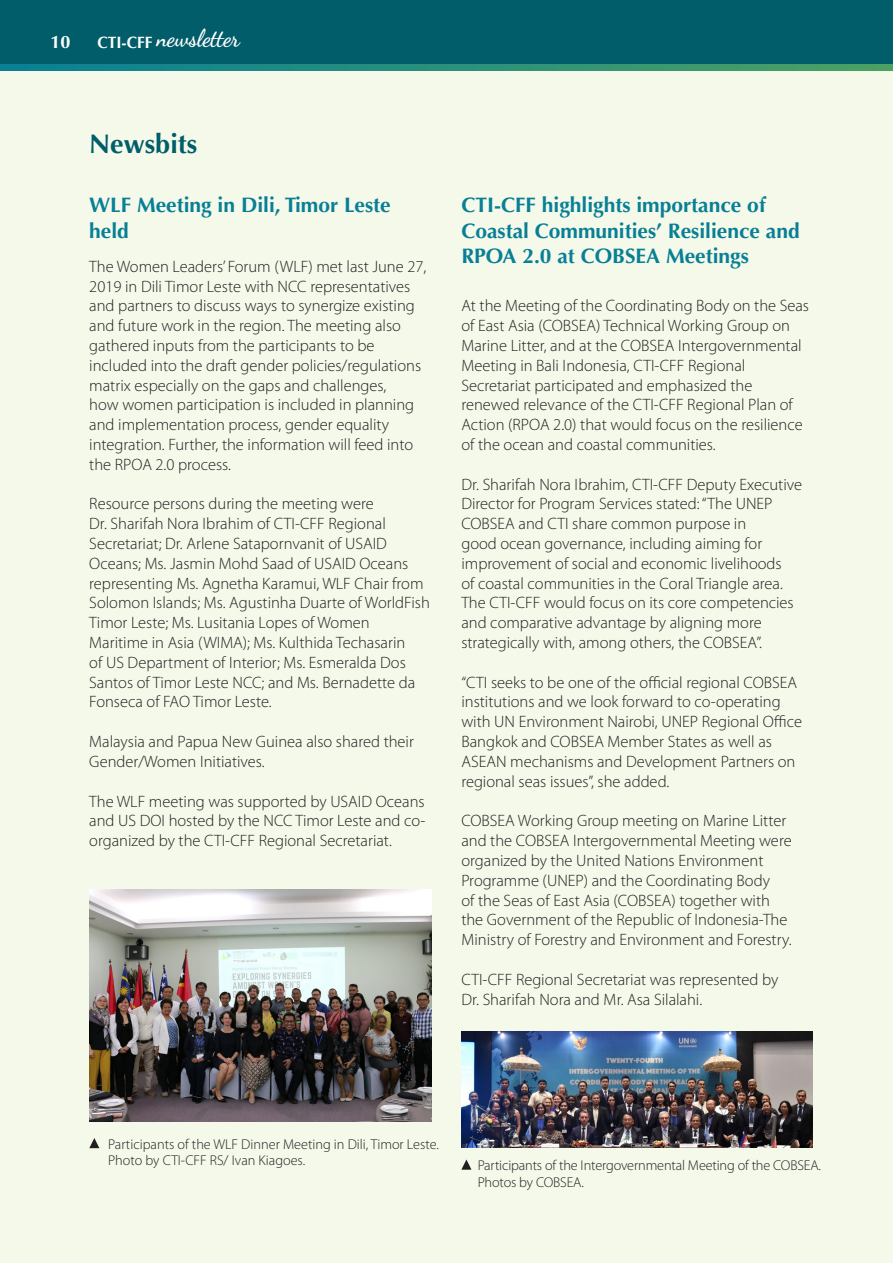
<style>
.page{position:relative;width:893px;height:1263px;background:#fff}
.page>*{position:absolute;margin:0;border:0;box-sizing:border-box;transform-origin:0 0}
.CTINews_-_Heading_1{font:700 27px "Optima";color:#005d69}
.t1{font:700 24px "Dancing Script";color:#fff;scale:.94 1}
.CTINews_-_Heading_2{font:700 21px/25.2px "Optima";color:#087f95}
.t2{font:700 18px "Optima";color:#fff}
.CTINews_-_Heading_2-2{font:300 16.5px/19.8px "Myriad Pro";color:#231f20}
.CTINews_-_Body_text{font:300 16.5px/19.8px "Myriad Pro";color:#231f20}
.CTINews_-_Body_text-2{font:300 14.25px/16.5px "Myriad Pro";letter-spacing:-.005em;color:#231f20}
</style>
<div class="page">
<div style="left:0;top:48px;width:893px;height:24px;background:linear-gradient(to right,#097f94,#4ba163)"></div>
<div style="left:0;top:0;width:893px;height:63px;background:#005d69"></div>
<div style="left:0;top:72px;width:893px;height:1191px;background:#f4f9ea"></div>
<img style="left:89px;top:890px;width:343px;height:231px">
<svg style="left:89px;top:1138px;width:10px;height:10px"></svg>
<svg style="left:461px;top:1159px;width:10px;height:11px"></svg>
<img style="left:461px;top:1032px;width:351px;height:115px">
<p class="t2" style="left:51px;top:32px;width:22px">10</p>
<h2 class="t1" style="left:98px;top:20px;width:153px"><sub>CTI-CFF</sub> newsletter</h2>
<p class="CTINews_-_Heading_1" style="left:89px;top:128px;width:110px">Newsbits</p>
<p class="CTINews_-_Heading_2" style="left:89px;top:193px;width:303px">WLF Meeting in Dili, Timor Leste held</p>
<p class="CTINews_-_Heading_2-2" style="left:89px;top:256px;width:339px">The Women Leaders’ Forum (WLF) met last June 27, 2019 in Dili Timor Leste with NCC representatives and partners to discuss ways to synergize existing and future work in the region. The meeting also gathered inputs from the participants to be included into the draft gender policies/regulations matrix especially on the gaps and challenges,<br>how women participation is included in planning and implementation process, gender equality integration. Further, the information will feed into the RPOA 2.0 process.</p>
<p class="CTINews_-_Body_text" style="left:89px;top:494px;width:342px">Resource persons during the meeting were<br>Dr. Sharifah Nora Ibrahim of CTI-CFF Regional Secretariat; Dr. Arlene Satapornvanit of USAID Oceans; Ms. Jasmin Mohd Saad of USAID Oceans representing Ms. Agnetha Karamui, WLF Chair from Solomon Islands; Ms. Agustinha Duarte of WorldFish Timor Leste; Ms. Lusitania Lopes of Women Maritime in Asia (WIMA); Ms. Kulthida Techasarin<br>of US Department of Interior; Ms. Esmeralda Dos Santos of Timor Leste NCC; and Ms. Bernadette da Fonseca of FAO Timor Leste.</p>
<p class="CTINews_-_Body_text" style="left:89px;top:731px;width:326px">Malaysia and Papua New Guinea also shared their<br>Gender/Women Initiatives.</p>
<p class="CTINews_-_Body_text" style="left:89px;top:791px;width:338px;text-align:justify">The WLF meeting was supported by USAID Oceans and US DOI hosted by the NCC Timor Leste and co&shy;organized by the CTI-CFF Regional Secretariat.</p>
<p class="CTINews_-_Heading_2" style="left:461px;top:193px;width:340px">CTI-CFF highlights importance of<br>Coastal Communities’ Resilience and<br>RPOA 2.0 at COBSEA Meetings</p>
<p class="CTINews_-_Heading_2-2" style="left:461px;top:296px;width:349px">At the Meeting of the Coordinating Body on the Seas of East Asia (COBSEA) Technical Working Group on Marine Litter, and at the COBSEA Intergovernmental Meeting in Bali Indonesia, CTI-CFF Regional Secretariat participated and emphasized the renewed relevance of the CTI-CFF Regional Plan of Action (RPOA 2.0) that would focus on the resilience of the ocean and coastal communities.</p>
<p class="CTINews_-_Heading_2-2" style="left:461px;top:474px;width:342px">Dr. Sharifah Nora Ibrahim, CTI-CFF Deputy Executive Director for Program Services stated: “The UNEP COBSEA and CTI share common purpose in<br>good ocean governance, including aiming for improvement of social and economic livelihoods<br>of coastal communities in the Coral Triangle area.<br>The CTI-CFF would focus on its core competencies and comparative advantage by aligning more strategically with, among others, the COBSEA”.</p>
<p class="CTINews_-_Heading_2-2" style="left:461px;top:672px;width:342px">“CTI seeks to be one of the official regional COBSEA institutions and we look forward to co-operating with UN Environment Nairobi, UNEP Regional Office Bangkok and COBSEA Member States as well as ASEAN mechanisms and Development Partners on regional seas issues”, she added.</p>
<p class="CTINews_-_Heading_2-2" style="left:461px;top:811px;width:332px">COBSEA Working Group meeting on Marine Litter and the COBSEA Intergovernmental Meeting were organized by the United Nations Environment Programme (UNEP) and the Coordinating Body<br>of the Seas of East Asia (COBSEA) together with the Government of the Republic of Indonesia-The Ministry of Forestry and Environment and Forestry.</p>
<p class="CTINews_-_Heading_2-2" style="left:461px;top:969px;width:319px">CTI-CFF Regional Secretariat was represented by<br>Dr. Sharifah Nora and Mr. Asa Silalahi.</p>
<p class="CTINews_-_Body_text-2" style="left:108px;top:1135px;width:332px">Participants of the WLF Dinner Meeting in Dili, Timor Leste.<br>Photo by CTI-CFF RS/ Ivan Kiagoes.</p>
<p class="CTINews_-_Body_text-2" style="left:478px;top:1157px;width:345px">Participants of the Intergovernmental Meeting of the COBSEA.<br>Photos by COBSEA.</p>
</div>
